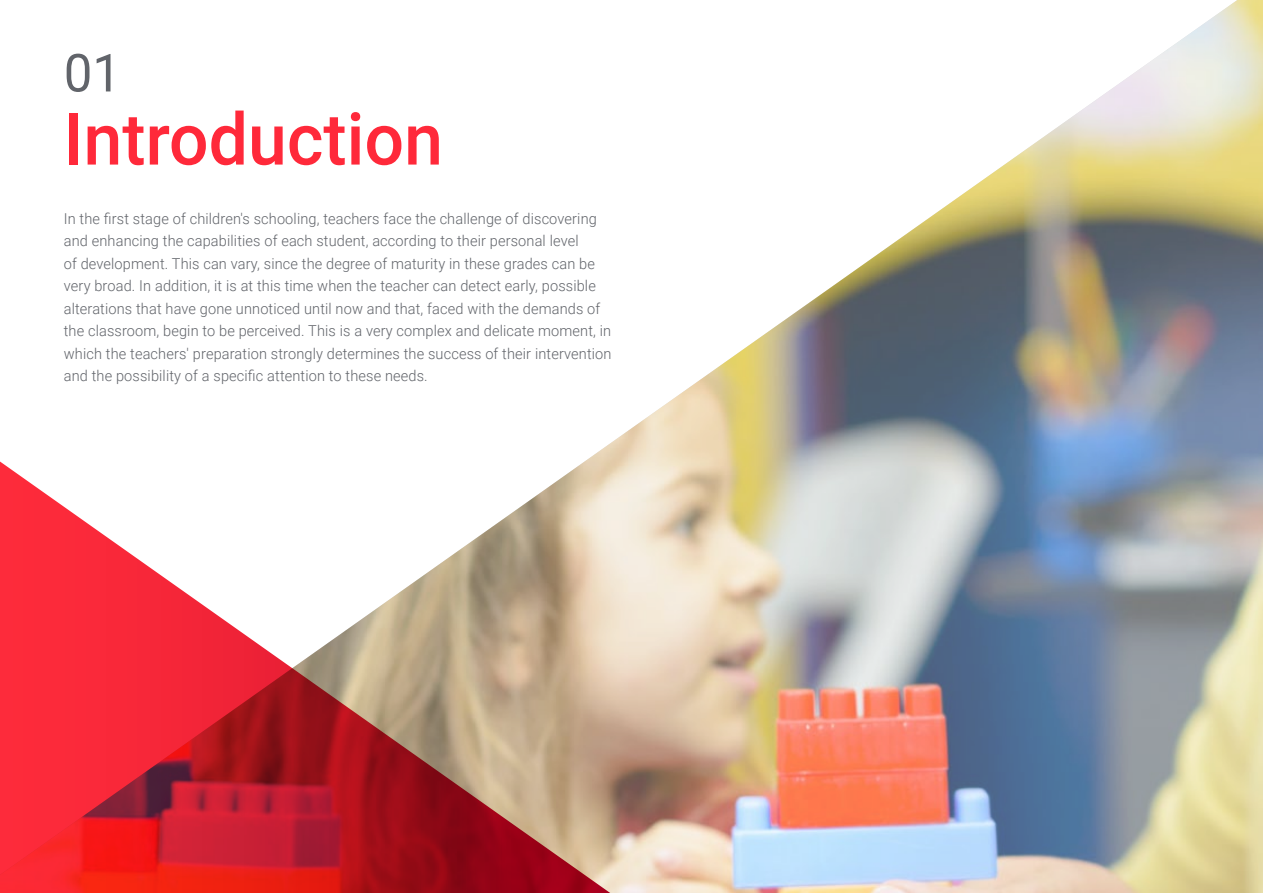
<style>
.page{position:relative;width:1263px;height:893px;background:#fff}
.page>*{position:absolute;margin:0;border:0;box-sizing:border-box;transform-origin:0 0}
.t1{font:500 72px "Roboto";color:#ff293a}
.t2{font:52.5px "Roboto";color:#61646a}
.t3{font:300 15px/22.5px "Roboto";letter-spacing:.01em;color:#61646a}
</style>
<div class="page">
<img style="left:607px;top:0;width:656px;height:893px">
<svg style="left:0;top:446px;width:640px;height:447px"></svg>
<h2 class="t2" style="left:64px;top:36px;width:59px">01</h2>
<h1 class="t1" style="left:64px;top:89px;width:381px">Introduction</h1>
<p class="t3" style="left:64px;top:207px;width:549px">In the first stage of children's schooling, teachers face the challenge of discovering and enhancing the capabilities of each student, according to their personal level<br>of development. This can vary, since the degree of maturity in these grades can be very broad. In addition, it is at this time when the teacher can detect early, possible alterations that have gone unnoticed until now and that, faced with the demands of the classroom, begin to be perceived. This is a very complex and delicate moment, in which the teachers' preparation strongly determines the success of their intervention and the possibility of a specific attention to these needs.</p>
</div>
